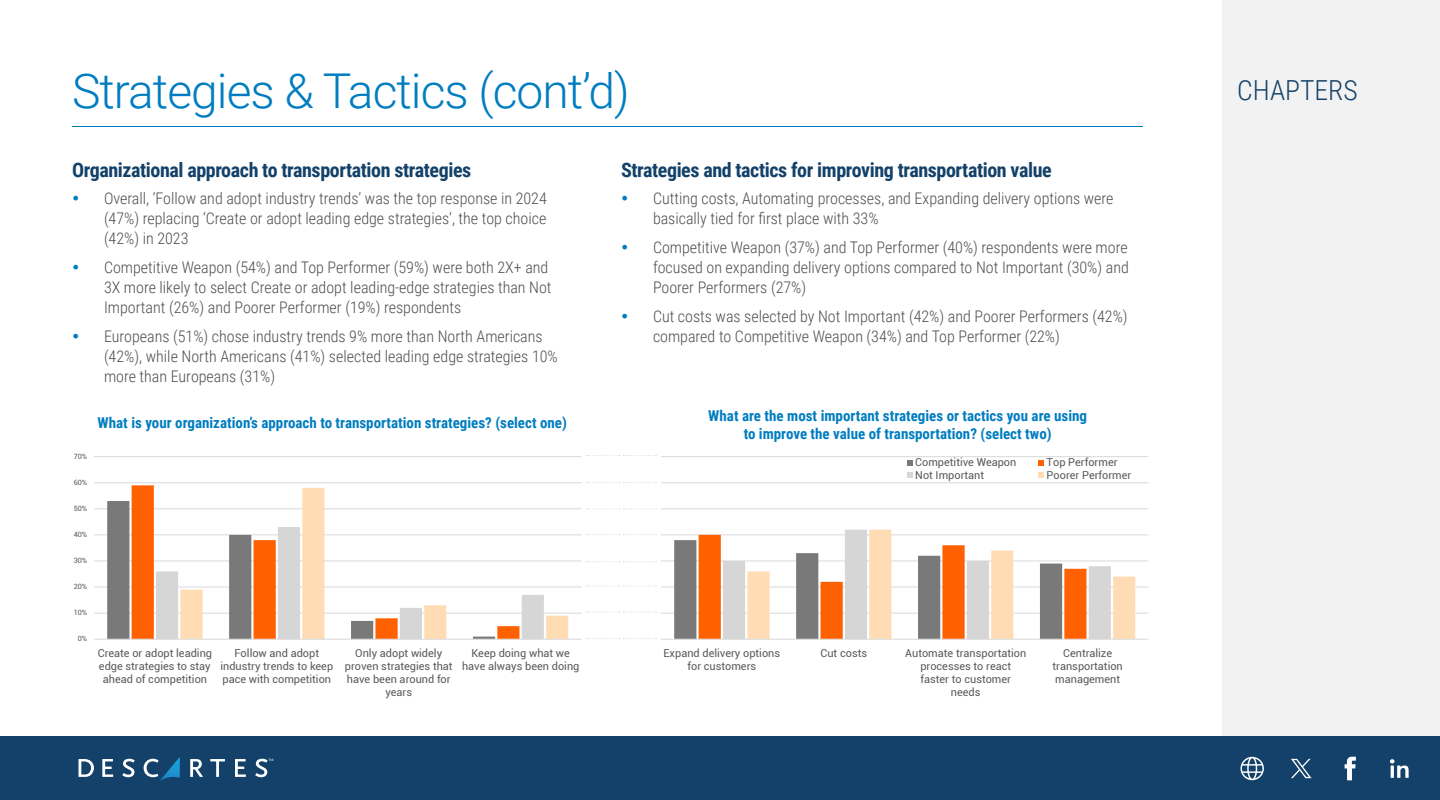
<style>
.page{position:relative;width:1440px;height:800px;background:#fff}
.page>*{position:absolute;margin:0;border:0;box-sizing:border-box;transform-origin:0 0}
.Heads{font:300 48px "Roboto";letter-spacing:-.02em;color:#007dc0}
.t1{font:300 27.6px "Roboto Condensed";color:#134169}
.Small_Subheads{font:700 20px "Roboto Condensed";letter-spacing:-.02em;color:#134169}
.t2{font:300 16px/20px "Roboto Condensed";color:#4e4e4d}
.Chart_Text_2{font:700 15px/18px "Roboto Condensed";color:#007dc0;text-align:center}
.t3{font:10.9px/13.1px "Roboto";color:#595959;text-align:center}
.t4{font:7.3px "Roboto";letter-spacing:.005em;color:#595959}
</style>
<div class="page">
<div style="left:1223px;top:0;width:217px;height:740px;background:#f2f2f2"></div>
<div style="left:0;top:737px;width:1440px;height:63px;background:#134169"></div>
<svg style="left:1241px;top:757px;width:23px;height:23px"></svg>
<svg style="left:1291px;top:759px;width:21px;height:19px"></svg>
<svg style="left:1345px;top:757px;width:11px;height:23px"></svg>
<svg style="left:1390px;top:759px;width:19px;height:19px"></svg>
<svg style="left:102px;top:759px;width:11px;height:18px"></svg>
<svg style="left:122px;top:759px;width:13px;height:18px"></svg>
<svg style="left:144px;top:757px;width:36px;height:24px"></svg>
<svg style="left:79px;top:759px;width:15px;height:18px"></svg>
<svg style="left:190px;top:759px;width:13px;height:18px"></svg>
<svg style="left:210px;top:759px;width:15px;height:18px"></svg>
<svg style="left:235px;top:759px;width:11px;height:18px"></svg>
<svg style="left:255px;top:759px;width:18px;height:18px"></svg>
<hr style="left:94px;top:613px;width:488px;height:1px;background:#d9d9d9">
<hr style="left:94px;top:587px;width:488px;height:1px;background:#d9d9d9">
<hr style="left:94px;top:561px;width:488px;height:1px;background:#d9d9d9">
<hr style="left:94px;top:535px;width:488px;height:1px;background:#d9d9d9">
<hr style="left:94px;top:509px;width:488px;height:1px;background:#d9d9d9">
<hr style="left:94px;top:482px;width:488px;height:1px;background:#d9d9d9">
<hr style="left:94px;top:456px;width:488px;height:1px;background:#d9d9d9">
<svg style="left:107px;top:501px;width:25px;height:138px;background:#878584"></svg>
<svg style="left:132px;top:485px;width:48px;height:154px;fill:#ff6100"></svg>
<svg style="left:156px;top:527px;width:24px;height:112px"></svg>
<svg style="left:180px;top:488px;width:388px;height:151px"></svg>
<hr style="left:94px;top:639px;width:488px;height:1px;background:#d9d9d9">
<hr style="left:661px;top:613px;width:488px;height:1px;background:#d9d9d9">
<hr style="left:661px;top:587px;width:488px;height:1px;background:#d9d9d9">
<hr style="left:661px;top:561px;width:488px;height:1px;background:#d9d9d9">
<hr style="left:661px;top:535px;width:488px;height:1px;background:#d9d9d9">
<hr style="left:661px;top:509px;width:488px;height:1px;background:#d9d9d9">
<hr style="left:661px;top:482px;width:488px;height:1px;background:#d9d9d9">
<hr style="left:661px;top:456px;width:488px;height:1px;background:#d9d9d9">
<svg style="left:674px;top:530px;width:461px;height:109px"></svg>
<hr style="left:661px;top:639px;width:488px;height:1px;background:#d9d9d9">
<svg style="left:907px;top:460px;width:6px;height:6px"></svg>
<svg style="left:1038px;top:460px;width:6px;height:6px"></svg>
<svg style="left:907px;top:472px;width:6px;height:6px"></svg>
<svg style="left:1038px;top:472px;width:6px;height:6px"></svg>
<hr style="left:72px;top:126px;width:1071px;height:1px;background:#007dc0">
<svg style="left:587px;top:455px;width:69px;height:1px"></svg>
<svg style="left:587px;top:482px;width:69px;height:1px"></svg>
<svg style="left:587px;top:508px;width:69px;height:1px"></svg>
<svg style="left:587px;top:534px;width:69px;height:1px"></svg>
<svg style="left:587px;top:561px;width:69px;height:1px"></svg>
<svg style="left:587px;top:612px;width:69px;height:1px"></svg>
<svg style="left:587px;top:638px;width:69px;height:1px"></svg>
<svg style="left:587px;top:585px;width:69px;height:2px"></svg>
<p class="Heads" style="left:72px;top:57px;width:559px">Strategies &amp; Tactics (cont’d)</p>
<p class="Small_Subheads" style="left:72px;top:156px;width:401px">Organizational approach to transportation strategies</p>
<p class="t2" style="left:104px;top:188px;width:444px;text-align:justify">Overall, ‘Follow and adopt industry trends’ was the top response in 2024 (47%) replacing ‘Create or adopt leading edge strategies’, the top choice (42%) in 2023</p>
<p class="t2" style="left:104px;top:257px;width:449px">Competitive Weapon (54%) and Top Performer (59%) were both 2X+ and<br>3X more likely to select Create or adopt leading-edge strategies than Not<br>Important (26%) and Poorer Performer (19%) respondents</p>
<p class="t2" style="left:104px;top:326px;width:455px">Europeans (51%) chose industry trends 9% more than North Americans (42%), while North Americans (41%) selected leading edge strategies 10% more than Europeans (31%)</p>
<p class="Small_Subheads" style="left:621px;top:156px;width:432px">Strategies and tactics for improving transportation value</p>
<p class="t2" style="left:653px;top:188px;width:462px">Cutting costs, Automating processes, and Expanding delivery options were basically tied for first place with 33%</p>
<p class="t2" style="left:653px;top:237px;width:477px;text-align:justify">Competitive Weapon (37%) and Top Performer (40%) respondents were more focused on expanding delivery options compared to Not Important (30%) and Poorer Performers (27%)</p>
<p class="t2" style="left:653px;top:306px;width:476px">Cut costs was selected by Not Important (42%) and Poorer Performers (42%) compared to Competitive Weapon (34%) and Top Performer (22%)</p>
<p class="t4" style="left:74px;top:451px;width:15px">70%</p>
<p class="t4" style="left:74px;top:477px;width:15px">60%</p>
<p class="t4" style="left:74px;top:503px;width:15px">50%</p>
<p class="t4" style="left:74px;top:529px;width:15px">40%</p>
<p class="t4" style="left:74px;top:555px;width:15px">30%</p>
<p class="t4" style="left:74px;top:582px;width:15px">20%</p>
<p class="t4" style="left:74px;top:608px;width:15px">10%</p>
<p class="t4" style="left:78px;top:634px;width:11px">0%</p>
<p class="Chart_Text_2" style="left:98px;top:413px;width:471px">What is your organization’s approach to transportation strategies? (select one)</p>
<p class="Chart_Text_2" style="left:708px;top:406px;width:380px">What are the most important strategies or tactics you are using to improve the value of transportation? (select two)</p>
<p class="t3" style="left:915px;top:456px;width:103px">Competitive Weapon</p>
<p class="t3" style="left:1047px;top:456px;width:72px">Top Performer</p>
<p class="t3" style="left:915px;top:468px;width:70px">Not Important</p>
<p class="t3" style="left:1047px;top:468px;width:86px">Poorer Performer</p>
<p class="t3" style="left:98px;top:646px;width:116px">Create or adopt leading edge strategies to stay ahead of competition</p>
<p class="t3" style="left:220px;top:646px;width:114px">Follow and adopt industry trends to keep pace with competition</p>
<p class="t3" style="left:345px;top:646px;width:109px">Only adopt widely proven strategies that have been around for years</p>
<p class="t3" style="left:462px;top:646px;width:119px">Keep doing what we have always been doing</p>
<p class="t3" style="left:664px;top:646px;width:118px">Expand delivery options for customers</p>
<p class="t3" style="left:821px;top:646px;width:48px">Cut costs</p>
<p class="t3" style="left:905px;top:646px;width:123px">Automate transportation processes to react faster to customer needs</p>
<p class="t3" style="left:1053px;top:646px;width:72px">Centralize transportation management</p>
<h2 class="t1" style="left:1237px;top:71px;width:122px">CHAPTERS</h2>
</div>
